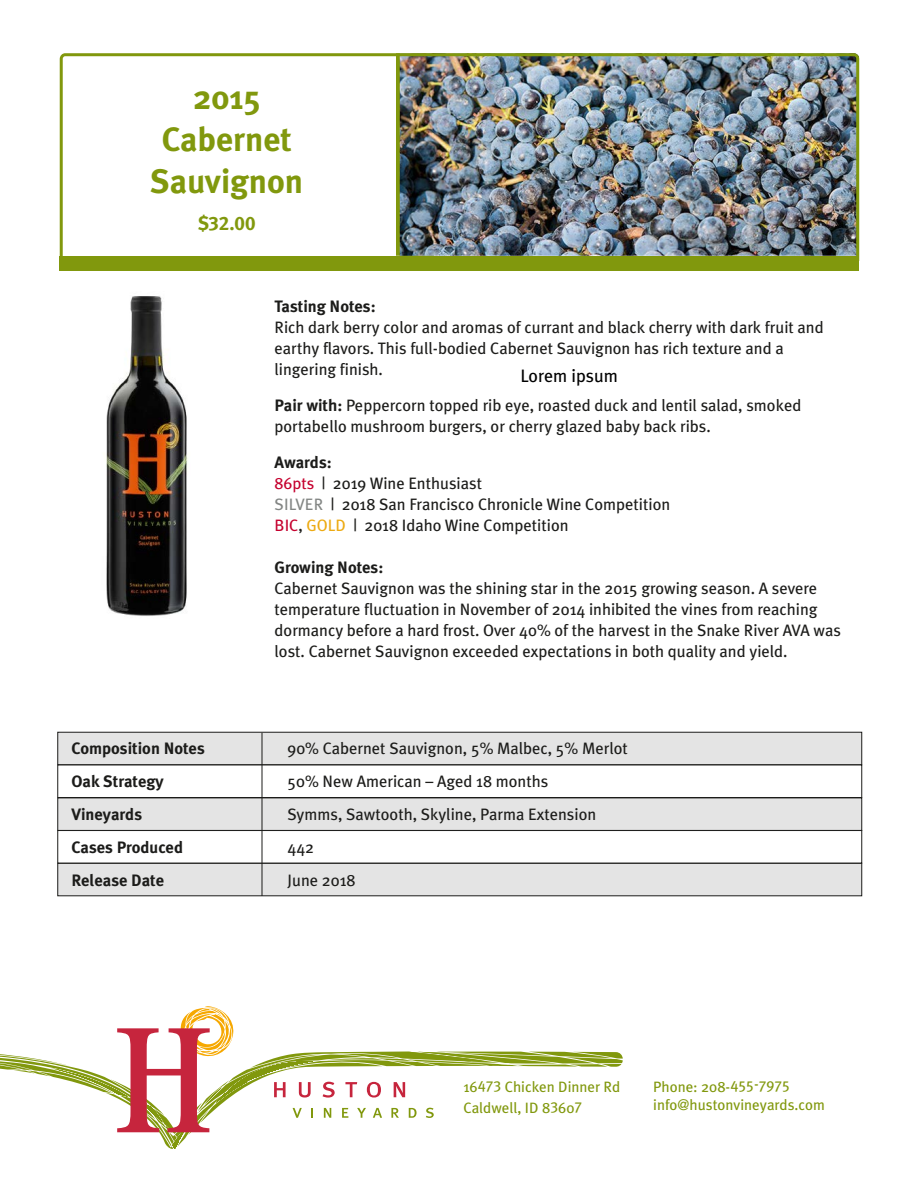
<style>
.page{position:relative;width:918px;height:1188px;background:#fff}
.page>*{position:absolute;margin:0;border:0;box-sizing:border-box;transform-origin:0 0}
.t1{font:700 33.75px/42px "Meta Plus";color:#81980d;text-align:center}
.t2{font:19.5px "Meta Plus Bold Caps";color:#81980d}
.t3{font:18px "Meta Plus";color:#000}
.t4{font:16.5px/21px "Meta Plus";color:#1c1c1a}
.t5{font:700 16.5px "Meta Plus";color:#1c1c1a}
.t6{font:15px/21px "Meta Plus";color:#81980d}
.s1{font-weight:700}
.s2{color:#c5002e}
.s3{color:#838684}
.s4{color:#edaa12}
</style>
<div class="page">
<div style="left:60px;top:256px;width:799px;height:15px;background:#81980d"></div>
<svg style="left:0;top:1051px;width:505px;height:98px"></svg>
<svg style="left:357px;top:1052px;width:266px;height:17px"></svg>
<svg style="left:117px;top:1006px;width:118px;height:126px"></svg>
<img style="left:106px;top:296px;width:82px;height:320px">
<div style="left:58px;top:732px;width:804px;height:33px;background:#e4e4e4;border:1px solid #1c1c1a"></div>
<div style="left:58px;top:863px;width:804px;height:33px;background:#e4e4e4;border:1px solid #1c1c1a"></div>
<div style="left:58px;top:798px;width:804px;height:33px;background:#e4e4e4"></div>
<div style="left:58px;top:765px;width:804px;height:33px;background:#fff;border:1px solid #1c1c1a"></div>
<div style="left:58px;top:830px;width:804px;height:33px;background:#fff;border:1px solid #1c1c1a"></div>
<hr style="left:262px;top:733px;width:1px;height:163px;background:#1c1c1a">
<img style="left:60px;top:53px;width:799px;height:203px">
<h1 class="t1" style="left:150px;top:76px;width:154px">2015<br>Cabernet<br>Sauvignon</h1>
<p class="t2" style="left:198px;top:212px;width:59px">$32.00</p>
<p class="t5" style="left:274px;top:297px;width:103px">Tasting Notes:</p>
<p class="t4" style="left:274px;top:317px;width:551px">Rich dark berry color and aromas of currant and black cherry with dark fruit and earthy flavors. This full-bodied Cabernet Sauvignon has rich texture and a lingering finish.</p>
<p class="t4" style="left:274px;top:395px;width:528px"><span class="s1">Pair with:</span> Peppercorn topped rib eye, roasted duck and lentil salad, smoked portabello mushroom burgers, or cherry glazed baby back ribs.</p>
<p class="t4" style="left:274px;top:452px;width:397px"><span class="s1">Awards:<br></span><span class="s2">86pts</span> | 2019 Wine Enthusiast<br><span class="s3">SILVER</span> | 2018 San Francisco Chronicle Wine Competition<br><span class="s2">BIC</span>, <span class="s4">GOLD</span> | 2018 Idaho Wine Competition</p>
<p class="t5" style="left:274px;top:558px;width:110px">Growing Notes:</p>
<p class="t4" style="left:274px;top:578px;width:568px">Cabernet Sauvignon was the shining star in the 2015 growing season. A severe temperature fluctuation in November of 2014 inhibited the vines from reaching dormancy before a hard frost. Over 40% of the harvest in the Snake River AVA was lost. Cabernet Sauvignon exceeded expectations in both quality and yield.</p>
<p class="t3" style="left:520px;top:365px;width:99px">Lorem ipsum</p>
<p class="t5" style="left:71px;top:739px;width:135px">Composition Notes</p>
<p class="t4" style="left:288px;top:738px;width:342px">90% Cabernet Sauvignon, 5% Malbec, 5% Merlot</p>
<p class="t5" style="left:71px;top:772px;width:94px">Oak Strategy</p>
<p class="t4" style="left:288px;top:771px;width:262px">50% New American – Aged 18 months</p>
<p class="t5" style="left:71px;top:804px;width:72px">Vineyards</p>
<p class="t4" style="left:288px;top:803px;width:310px">Symms, Sawtooth, Skyline, Parma Extension</p>
<p class="t5" style="left:71px;top:837px;width:113px">Cases Produced</p>
<p class="t4" style="left:288px;top:836px;width:28px">442</p>
<p class="t5" style="left:71px;top:871px;width:94px">Release Date</p>
<p class="t4" style="left:288px;top:869px;width:70px">June 2018</p>
<p class="t6" style="left:464px;top:1076px;width:158px">16473 Chicken Dinner Rd<br>Caldwell, ID 83607</p>
<p class="t6" style="left:653px;top:1078px;width:173px;line-height:18px">Phone: 208-455-7975 info@hustonvineyards.com</p>
</div>
